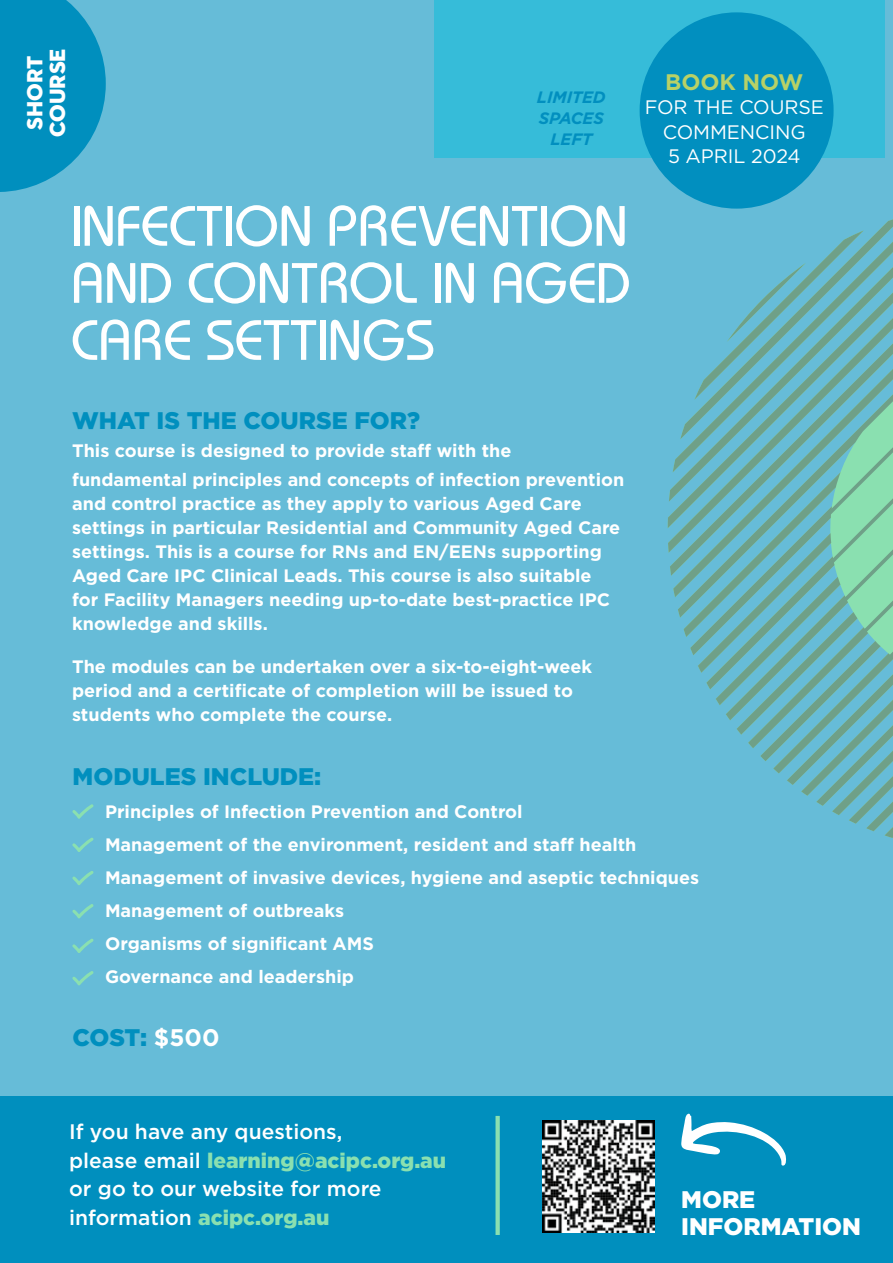
<style>
.page{position:relative;width:893px;height:1263px;background:#fff}
.page>*{position:absolute;margin:0;border:0;box-sizing:border-box;transform-origin:0 0}
.t1{font:500 57px/57px "Bauhaus";letter-spacing:.04em;color:#fff;text-align:justify}
.t2{font:900 24px "Gotham";color:#008fbe}
.t3{font:900 24px/27px "Gotham";color:#fff}
.t4{font:22.5px/22.5px "Neutraface 2 Display Titling";color:#fff;text-align:center}
.t5{font:700 22.5px "Gotham";letter-spacing:-.005em;color:#b8d166}
.t6{font:500 21px/28.5px "Gotham";color:#fff}
.t7{font:19.5px/24.3px "Gotham";letter-spacing:-.005em;color:#fff;text-align:center}
.t8{font:700 18px/24px "Gotham";color:#fff}
.t9{font:italic 700 16.5px/21px "Gotham";letter-spacing:-.01em;color:#018fbf;text-align:center}
.s1{font-weight:700;color:#fff}
.s2{font-weight:900;color:#8ae0b0}
</style>
<div class="page">
<div style="left:0;top:0;width:893px;height:1262px;background:#66bcd8"></div>
<svg style="left:684px;top:553px;width:209px;height:285px"></svg>
<svg style="left:668px;top:502px;width:225px;height:51px"></svg>
<svg style="left:669px;top:219px;width:224px;height:283px"></svg>
<svg style="left:0;top:0;width:106px;height:192px"></svg>
<div style="left:0;top:1096px;width:893px;height:166px;background:#008fbe"></div>
<div style="left:495px;top:1116px;width:5px;height:119px;background:#8ae0b0"></div>
<img style="left:543px;top:1121px;width:111px;height:111px">
<svg style="left:681px;top:1113px;width:105px;height:53px"></svg>
<svg style="left:72px;top:804px;width:22px;height:15px"></svg>
<svg style="left:72px;top:838px;width:22px;height:14px"></svg>
<svg style="left:72px;top:871px;width:22px;height:14px"></svg>
<svg style="left:72px;top:904px;width:22px;height:14px"></svg>
<svg style="left:72px;top:939px;width:22px;height:14px"></svg>
<svg style="left:72px;top:971px;width:22px;height:14px"></svg>
<div style="left:434px;top:0;width:451px;height:158px;background:#36bcd9"></div>
<div style="left:640px;top:12px;width:194px;height:197px;background:#018fbf;border-radius:50%"></div>
<p class="t4" style="left:24px;top:137px;width:90px;rotate:-90deg">SHORT<br>COURSE</p>
<p class="t9" style="left:537px;top:87px;width:70px">LIMITED<br>SPACES<br>LEFT</p>
<h1 class="t1" style="left:72px;top:199px;width:559px">INFECTION PREVENTION AND CONTROL IN AGED CARE SETTINGS</h1>
<p class="t5" style="left:665px;top:67px;width:140px">BOOK NOW</p>
<p class="t7" style="left:645px;top:95px;width:181px">FOR THE COURSE<br>COMMENCING<br>5 APRIL 2024</p>
<h2 class="t2" style="left:72px;top:404px;width:349px">WHAT IS THE COURSE FOR?</h2>
<p class="t8" style="left:72px;top:437px;width:554px;line-height:28.5px">This course is designed to provide staff with the fundamental principles and concepts of infection prevention</p>
<p class="t8" style="left:72px;top:491px;width:550px">and control practice as they apply to various Aged Care settings in particular Residential and Community Aged Care settings. This is a course for RNs and EN/EENs supporting Aged Care IPC Clinical Leads. This course is also suitable for Facility Managers needing up-to-date best-practice IPC knowledge and skills.</p>
<p class="t8" style="left:72px;top:655px;width:521px">The modules can be undertaken over a six-to-eight-week period and a certificate of completion will be issued to students who complete the course.</p>
<h2 class="t2" style="left:73px;top:760px;width:250px">MODULES INCLUDE:</h2>
<p class="t8" style="left:105px;top:795px;width:596px;line-height:33px">Principles of Infection Prevention and Control<br>Management of the environment, resident and staff health Management of invasive devices, hygiene and aseptic techniques Management of outbreaks<br>Organisms of significant AMS<br>Governance and leadership</p>
<h2 class="t2" style="left:72px;top:1020px;width:149px">COST: <span class="s1">$500</span></h2>
<p class="t6" style="left:69px;top:1117px;width:379px">If you have any questions,<br>please email <span class="s2">learning@acipc.org.au </span>or go to our website for more information <span class="s2">acipc.org.au</span></p>
<h2 class="t3" style="left:681px;top:1186px;width:181px">MORE<br>INFORMATION</h2>
</div>
